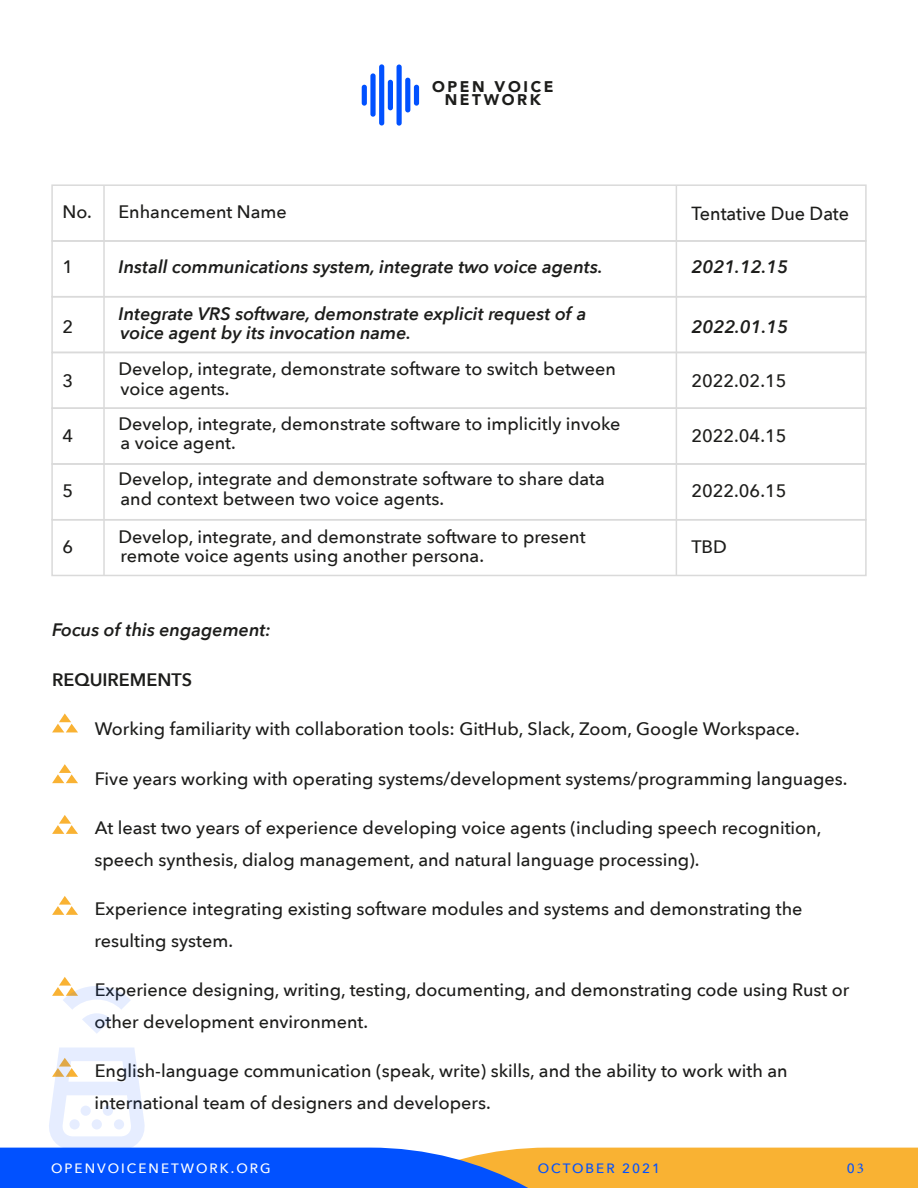
<style>
.page{position:relative;width:918px;height:1188px;background:#fff}
.page>*{position:absolute;margin:0;border:0;box-sizing:border-box;transform-origin:0 0}
.t1{font:500 18.9px "Avenir Next";color:#1d1d1b;scale:.95 1}
.t2{font:500 18px/31.5px "Avenir Next";color:#1d1d1b}
.t3{font:italic 600 18px/19.5px "Avenir Next";color:#1d1d1b}
.t4{font:600 18px "Avenir Next";color:#1d1d1b}
.t5{font:900 15.45px/13.4px "Avenir";letter-spacing:.17em;color:#1d1d1b;text-align:center}
.t6{font:500 13.5px "Avenir Next";letter-spacing:.15em;color:#fff}
.t7{font:500 13.5px "Avenir Next";letter-spacing:.15em;color:#0151ff}
.s1{font-family:"Minion Pro";font-weight:400;font-size:15px}
</style>
<div class="page">
<div style="left:379px;top:64px;width:5px;height:62px;background:#0151ff;border-radius:3px"></div>
<div style="left:370px;top:73px;width:6px;height:44px;background:#0151ff;border-radius:3px"></div>
<div style="left:388px;top:80px;width:5px;height:30px;background:#0151ff;border-radius:3px"></div>
<div style="left:362px;top:85px;width:5px;height:21px;background:#0151ff;border-radius:3px"></div>
<div style="left:414px;top:85px;width:5px;height:21px;background:#0151ff;border-radius:3px"></div>
<div style="left:397px;top:64px;width:5px;height:62px;background:#0151ff;border-radius:3px"></div>
<div style="left:405px;top:78px;width:5px;height:34px;background:#0151ff;border-radius:3px"></div>
<svg style="left:52px;top:713px;width:26px;height:19px"></svg>
<svg style="left:52px;top:764px;width:26px;height:19px"></svg>
<svg style="left:52px;top:815px;width:26px;height:19px"></svg>
<svg style="left:52px;top:896px;width:26px;height:19px"></svg>
<svg style="left:52px;top:977px;width:79px;height:57px"></svg>
<svg style="left:0;top:1047px;width:918px;height:141px"></svg>
<div style="left:114px;top:1119px;width:10px;height:11px;background:#e6edff;border-radius:50%"></div>
<div style="left:103px;top:1106px;width:10px;height:10px;background:#e6edff;border-radius:50%"></div>
<div style="left:92px;top:1119px;width:10px;height:11px;background:#e6edff;border-radius:50%"></div>
<div style="left:81px;top:1106px;width:10px;height:10px;background:#e6edff;border-radius:50%"></div>
<div style="left:69px;top:1119px;width:11px;height:11px;background:#e6edff;border-radius:50%"></div>
<div style="left:51px;top:184px;width:816px;height:58px;border:2px solid #dadada"></div>
<div style="left:51px;top:240px;width:816px;height:57px;border:2px solid #dadada"></div>
<div style="left:51px;top:296px;width:816px;height:57px;border:2px solid #dadada"></div>
<div style="left:51px;top:352px;width:816px;height:57px;border:2px solid #dadada"></div>
<div style="left:51px;top:407px;width:816px;height:58px;border:2px solid #dadada"></div>
<div style="left:51px;top:463px;width:816px;height:57px;border:2px solid #dadada"></div>
<div style="left:51px;top:519px;width:816px;height:57px;border:2px solid #dadada"></div>
<hr style="left:103px;top:185px;width:2px;height:390px;background:#dadada">
<hr style="left:676px;top:185px;width:1px;height:390px;background:#dadada">
<p class="t5" style="left:432px;top:79px;width:123px">OPEN VOICE<br>NETWORK</p>
<p class="t2" style="left:63px;top:196px;width:226px">No. Enhancement Name</p>
<p class="t1" style="left:691px;top:197px;width:168px">Tentative Due Date</p>
<p class="t2" style="left:63px;top:250px;width:12px">1</p>
<p class="t3" style="left:119px;top:256px;width:486px">Install communications system, integrate two voice agents.</p>
<p class="t3" style="left:691px;top:256px;width:99px">2021.12.15</p>
<p class="t2" style="left:63px;top:310px;width:12px">2</p>
<p class="t3" style="left:119px;top:303px;width:469px">Integrate VRS software, demonstrate explicit request of a voice agent by its invocation name.</p>
<p class="t3" style="left:691px;top:316px;width:99px">2022.01.15</p>
<p class="t2" style="left:63px;top:365px;width:12px">3</p>
<p class="t2" style="left:119px;top:359px;width:499px;line-height:19.5px">Develop, integrate, demonstrate software to switch between voice agents.</p>
<p class="t2" style="left:691px;top:365px;width:97px">2022.02.15</p>
<p class="t2" style="left:63px;top:419px;width:12px">4</p>
<p class="t2" style="left:119px;top:413px;width:504px;line-height:19.5px">Develop, integrate, demonstrate software to implicitly invoke a voice agent.</p>
<p class="t2" style="left:691px;top:419px;width:97px">2022.04.15</p>
<p class="t2" style="left:63px;top:475px;width:12px">5</p>
<p class="t2" style="left:119px;top:469px;width:488px;line-height:19.5px">Develop, integrate and demonstrate software to share data and context between two voice agents.</p>
<p class="t2" style="left:691px;top:475px;width:97px">2022.06.15</p>
<p class="t2" style="left:63px;top:531px;width:12px">6</p>
<p class="t2" style="left:119px;top:526px;width:469px;line-height:19.5px">Develop, integrate, and demonstrate software to present remote voice agents using another persona.</p>
<p class="t2" style="left:691px;top:531px;width:37px">TBD</p>
<p class="t3" style="left:52px;top:620px;width:220px">Focus of this engagement:</p>
<p class="t4" style="left:52px;top:664px;width:142px">REQUIREMENTS</p>
<p class="t2" style="left:95px;top:713px;width:707px">Working familiarity with collaboration tools: GitHub, Slack, Zoom, Google Workspace.</p>
<p class="t2" style="left:95px;top:762px;width:754px">Five years working with operating systems/development systems/programming languages.</p>
<p class="t2" style="left:95px;top:812px;width:728px">At least two years of experience developing voice agents (including speech recognition, speech synthesis, dialog management, and natural language processing).</p>
<p class="t2" style="left:95px;top:893px;width:709px">Experience integrating existing software modules and systems and demonstrating the resulting system.</p>
<p class="t2" style="left:95px;top:974px;width:756px">Experience designing, writing, testing, documenting, and demonstrating code using Rust or other development environment.</p>
<p class="t2" style="left:95px;top:1055px;width:695px">English-language communication (speak, write) skills, and the ability to work with an international team of designers and developers.</p>
<p class="t6" style="left:51px;top:1156px;width:221px">OPENVOICENETWORK.ORG</p>
<p class="t7" style="left:538px;top:1156px;width:124px">OCTOBER 2021</p>
<p class="t7" style="left:847px;top:1156px;width:19px">0<span class="s1">3</span></p>
</div>
